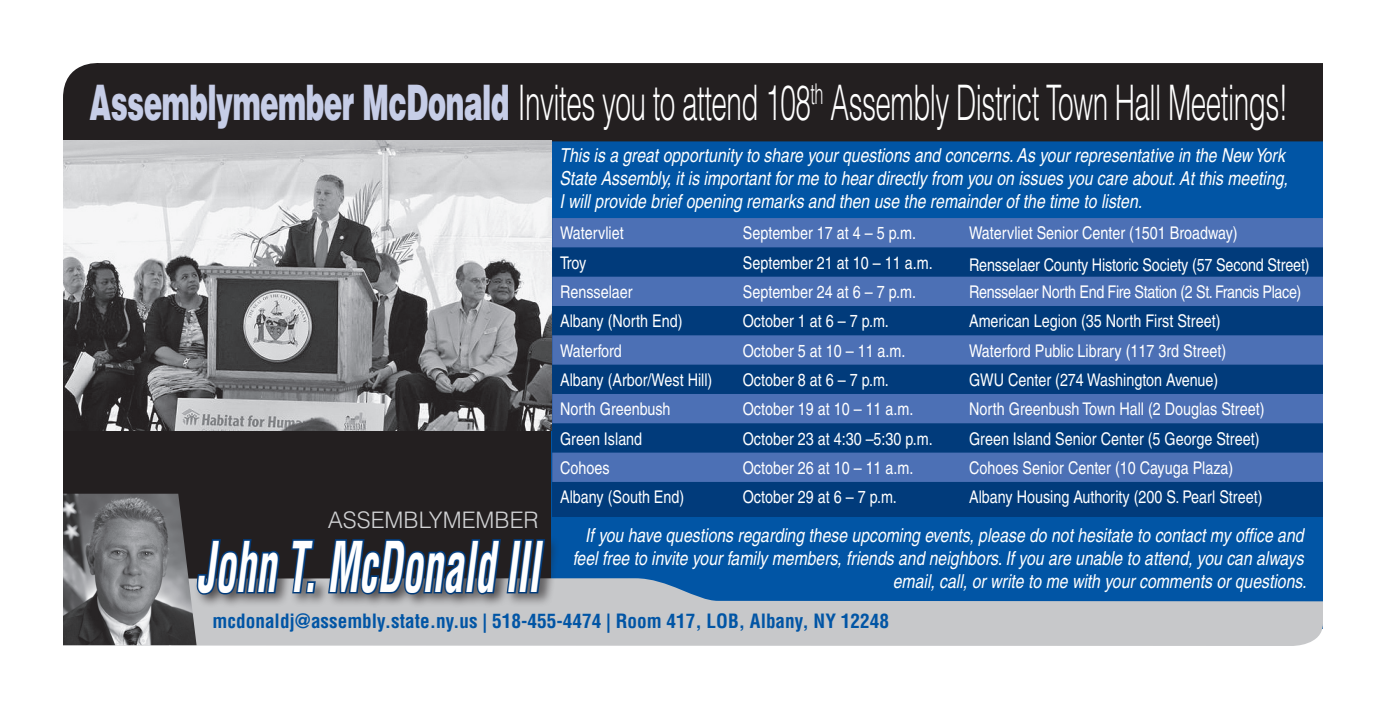
<style>
.page{position:relative;width:1386px;height:709px;background:#fff}
.page>*{position:absolute;margin:0;border:0;box-sizing:border-box;transform-origin:0 0}
.t1{font:italic 700 condensed 68.25px "Helvetica";color:#fff;scale:.6 1}
.t2{font:300 49px "Helvetica";letter-spacing:-.02em;color:#fff;scale:.57 1}
.t3{font:300 22.75px "Helvetica";color:#d1d2d4}
.t4{font:italic condensed 19.25px/23.1px "Helvetica";color:#fff}
.t5{font:700 condensed 19.25px "Helvetica";color:#0155a5}
.t6{font:condensed 17.5px "Helvetica";color:#fff}
.t7{font:condensed 17.5px "Helvetica";letter-spacing:-.02em;color:#fff}
.s1{font-weight:900;color:#c6cde7}
</style>
<div class="page">
<div style="left:63px;top:369px;width:489px;height:209px;background:#231f20"></div>
<div style="left:552px;top:140px;width:771px;height:489px;background:#0155a5"></div>
<div style="left:63px;top:63px;width:1260px;height:78px;background:#231f20"></div>
<svg style="left:63px;top:578px;width:1260px;height:68px;fill:#c7c8ca"></svg>
<img style="left:63px;top:494px;width:134px;height:151px">
<div style="left:193px;top:535px;width:367px;height:74px;background:#231f20;opacity:.75"></div>
<svg style="left:195px;top:537px;width:84px;height:59px"></svg>
<svg style="left:289px;top:537px;width:29px;height:58px"></svg>
<svg style="left:326px;top:535px;width:221px;height:76px"></svg>
<div style="left:552px;top:218px;width:771px;height:298px;background:#013b7b"></div>
<div style="left:552px;top:218px;width:771px;height:29px;background:#4c70b5"></div>
<svg style="left:552px;top:277px;width:771px;height:205px;fill:#4c70b5"></svg>
<img style="left:63px;top:141px;width:489px;height:289px">
<p class="t2" style="left:89px;top:72px;width:2104px"><span class="s1">Assemblymember McDonald</span> Invites you to attend 108<sup>th</sup> Assembly District Town Hall Meetings!</p>
<p class="t4" style="left:559px;top:144px;width:730px">This is a great opportunity to share your questions and concerns. As your representative in the New York<br>State Assembly, it is important for me to hear directly from you on issues you care about. At this meeting,<br>I will provide brief opening remarks and then use the remainder of the time to listen.</p>
<p class="t3" style="left:328px;top:506px;width:213px">ASSEMBLYMEMBER</p>
<p class="t1" style="left:197px;top:524px;width:573px">John T. McDonald III</p>
<p class="t6" style="left:560px;top:223px;width:65px">Watervliet</p>
<p class="t6" style="left:743px;top:223px;width:175px">September 17 at 4 – 5 p.m.</p>
<p class="t6" style="left:969px;top:223px;width:270px">Watervliet Senior Center (1501 Broadway)</p>
<p class="t6" style="left:560px;top:252px;width:28px">Troy</p>
<p class="t6" style="left:743px;top:252px;width:191px">September 21 at 10 – 11 a.m.</p>
<p class="t6" style="left:969px;top:254px;width:342px">Rensselaer County Historic Society (57 Second Street)</p>
<p class="t6" style="left:560px;top:282px;width:74px">Rensselaer</p>
<p class="t6" style="left:743px;top:282px;width:175px">September 24 at 6 – 7 p.m.</p>
<p class="t7" style="left:969px;top:282px;width:334px">Rensselaer North End Fire Station (2 St. Francis Place)</p>
<p class="t6" style="left:560px;top:311px;width:124px">Albany (North End)</p>
<p class="t6" style="left:743px;top:311px;width:148px">October 1 at 6 – 7 p.m.</p>
<p class="t6" style="left:969px;top:311px;width:253px">American Legion (35 North First Street)</p>
<p class="t6" style="left:560px;top:340px;width:63px">Waterford</p>
<p class="t6" style="left:743px;top:340px;width:164px">October 5 at 10 – 11 a.m.</p>
<p class="t6" style="left:969px;top:340px;width:259px">Waterford Public Library (117 3rd Street)</p>
<p class="t6" style="left:560px;top:370px;width:154px">Albany (Arbor/West Hill)</p>
<p class="t6" style="left:743px;top:370px;width:148px">October 8 at 6 – 7 p.m.</p>
<p class="t6" style="left:969px;top:370px;width:251px">GWU Center (274 Washington Avenue)</p>
<p class="t6" style="left:560px;top:399px;width:112px">North Greenbush</p>
<p class="t6" style="left:743px;top:399px;width:172px">October 19 at 10 – 11 a.m.</p>
<p class="t6" style="left:969px;top:399px;width:297px">North Greenbush Town Hall (2 Douglas Street)</p>
<p class="t6" style="left:560px;top:428px;width:84px">Green Island</p>
<p class="t6" style="left:743px;top:428px;width:192px">October 23 at 4:30 –5:30 p.m.</p>
<p class="t6" style="left:969px;top:428px;width:292px">Green Island Senior Center (5 George Street)</p>
<p class="t6" style="left:560px;top:458px;width:51px">Cohoes</p>
<p class="t6" style="left:743px;top:458px;width:172px">October 26 at 10 – 11 a.m.</p>
<p class="t6" style="left:969px;top:458px;width:266px">Cohoes Senior Center (10 Cayuga Plaza)</p>
<p class="t6" style="left:560px;top:487px;width:126px">Albany (South End)</p>
<p class="t6" style="left:743px;top:487px;width:156px">October 29 at 6 – 7 p.m.</p>
<p class="t6" style="left:969px;top:487px;width:295px">Albany Housing Authority (200 S. Pearl Street)</p>
<p class="t4" style="left:573px;top:523px;width:735px;text-align:right">If you have questions regarding these upcoming events, please do not hesitate to contact my office and feel free to invite your family members, friends and neighbors. If you are unable to attend, you can always email, call, or write to me with your comments or questions.</p>
<p class="t5" style="left:213px;top:609px;width:678px">mcdonaldj@assembly.state.ny.us | 518-455-4474 | Room 417, LOB, Albany, NY 12248</p>
</div>
